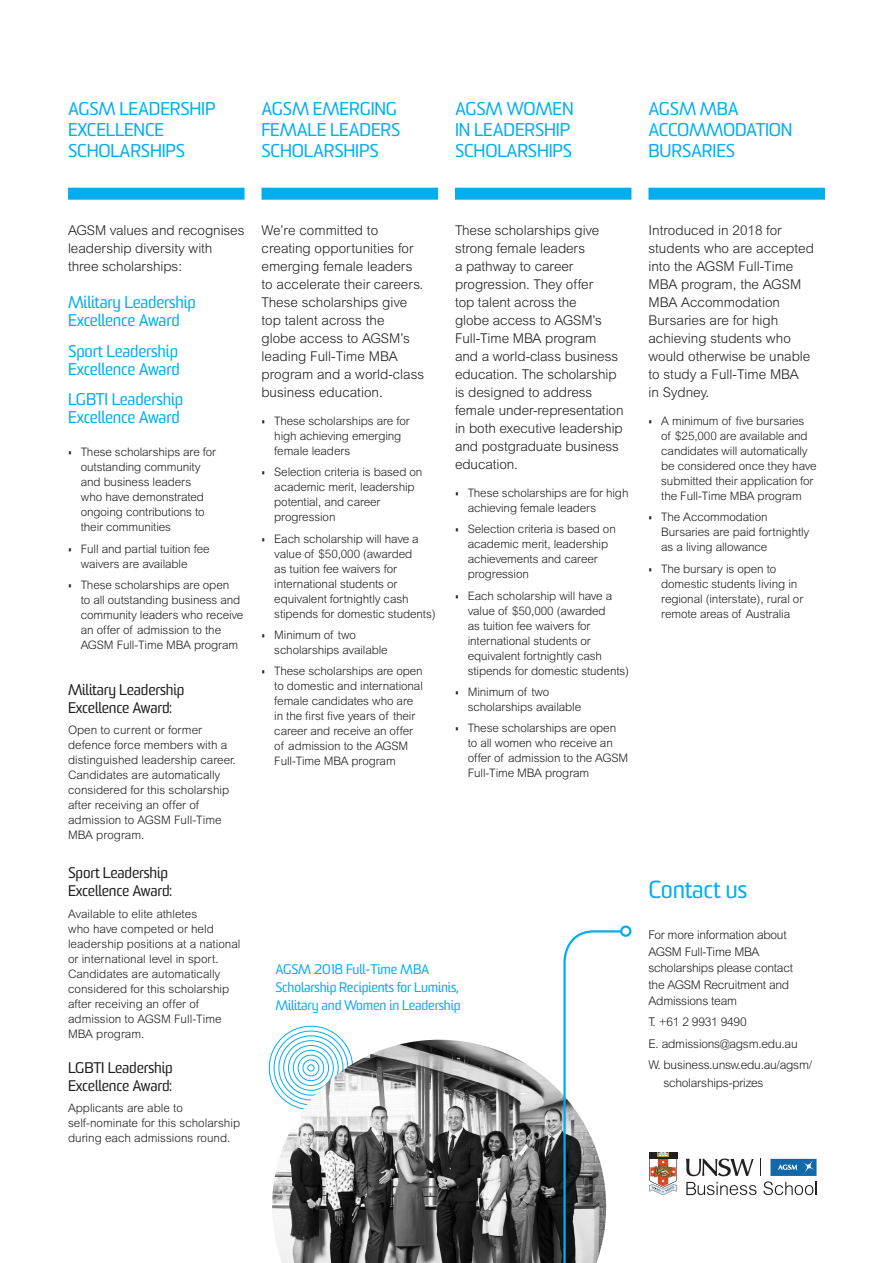
<style>
.page{position:relative;width:893px;height:1263px;background:#fff}
.page>*{position:absolute;margin:0;border:0;box-sizing:border-box;transform-origin:0 0}
.t1{font:24px "Sommet";letter-spacing:-.01em;color:#00aeef}
.Subheading_Small{font:18px/21px "Sommet";letter-spacing:-.01em;color:#00aeef}
.Subheading_Small-2{font:16.5px/18px "Sommet";letter-spacing:-.01em;color:#00aeef}
.Subheading_Small-3{font:15px/18px "Sommet";letter-spacing:-.01em;color:#231f20}
._2_Body{font:300 13.5px/18px "Arial MT Std";letter-spacing:-.005em;color:#231f20}
.Subheading_Small-4{font:13.5px/18px "Sommet";letter-spacing:-.01em;color:#00aeef}
.t2{font:300 12px/16.5px "Arial MT Std";letter-spacing:-.02em;color:#231f20}
.Subheading_Small-5{font:300 11.7px/15px "Arial MT Std";letter-spacing:-.01em;color:#231f20}
.s1{font-family:"Sommet"}
</style>
<div class="page">
<svg style="left:269px;top:1025px;width:74px;height:59px"></svg>
<img style="left:272px;top:1040px;width:290px;height:223px">
<div style="left:68px;top:188px;width:176px;height:12px;background:#00aeef"></div>
<div style="left:261px;top:188px;width:177px;height:12px;background:#00aeef"></div>
<div style="left:455px;top:188px;width:176px;height:12px;background:#00aeef"></div>
<div style="left:648px;top:188px;width:177px;height:12px;background:#00aeef"></div>
<svg style="left:562px;top:929px;width:70px;height:334px"></svg>
<svg style="left:649px;top:1152px;width:28px;height:43px"></svg>
<svg style="left:686px;top:1158px;width:130px;height:37px"></svg>
<div style="left:621px;top:926px;width:9px;height:10px;background:#fff;border-radius:50%"></div>
<div style="left:620px;top:925px;width:11px;height:12px;border:2px solid #00aeef;border-radius:50%"></div>
<p class="Subheading_Small" style="left:68px;top:100px;width:149px">AGSM LEADERSHIP<br>EXCELLENCE<br>SCHOLARSHIPS</p>
<p class="Subheading_Small" style="left:261px;top:100px;width:140px">AGSM EMERGING<br>FEMALE LEADERS<br>SCHOLARSHIPS</p>
<p class="Subheading_Small" style="left:455px;top:100px;width:120px">AGSM WOMEN<br>IN LEADERSHIP<br>SCHOLARSHIPS</p>
<p class="Subheading_Small" style="left:648px;top:100px;width:146px">AGSM MBA<br>ACCOMMODATION<br>BURSARIES</p>
<p class="_2_Body" style="left:68px;top:221px;width:178px">AGSM values and recognises leadership diversity with three scholarships:</p>
<p class="Subheading_Small-2" style="left:68px;top:294px;width:129px">Military Leadership<br>Excellence Award</p>
<p class="Subheading_Small-2" style="left:68px;top:343px;width:113px">Sport Leadership<br>Excellence Award</p>
<p class="Subheading_Small-2" style="left:68px;top:391px;width:117px">LGBTI Leadership<br>Excellence Award</p>
<p class="Subheading_Small-5" style="left:81px;top:445px;width:137px;text-indent:-13px"><span class="s1">•</span> These scholarships are for outstanding community and business leaders<br>who have demonstrated ongoing contributions to their communities</p>
<p class="Subheading_Small-5" style="left:81px;top:541px;width:130px;text-indent:-13px"><span class="s1">•</span> Full and partial tuition fee waivers are available</p>
<p class="Subheading_Small-5" style="left:81px;top:577px;width:164px;text-indent:-13px"><span class="s1">•</span> These scholarships are open<br>to all outstanding business and community leaders who receive an offer of admission to the<br>AGSM Full‑Time MBA program</p>
<p class="Subheading_Small-3" style="left:68px;top:681px;width:118px">Military Leadership<br>Excellence Award:</p>
<p class="Subheading_Small-5" style="left:68px;top:722px;width:169px">Open to current or former defence force members with a distinguished leadership career.<br>Candidates are automatically considered for this scholarship after receiving an offer of admission to AGSM Full-Time<br>MBA program.</p>
<p class="Subheading_Small-3" style="left:68px;top:865px;width:105px">Sport Leadership<br>Excellence Award:</p>
<p class="Subheading_Small-5" style="left:68px;top:906px;width:174px">Available to elite athletes<br>who have competed or held leadership positions at a national or international level in sport.<br>Candidates are automatically considered for this scholarship after receiving an offer of admission to AGSM Full-Time<br>MBA program.</p>
<p class="Subheading_Small-3" style="left:68px;top:1059px;width:106px">LGBTI Leadership<br>Excellence Award:</p>
<p class="Subheading_Small-5" style="left:68px;top:1100px;width:174px">Applicants are able to self‑nominate for this scholarship during each admissions round.</p>
<p class="_2_Body" style="left:261px;top:221px;width:164px">We’re committed to creating opportunities for emerging female leaders to accelerate their careers.<br>These scholarships give top talent across the<br>globe access to AGSM’s leading Full-Time MBA program and a world-class business education.</p>
<p class="Subheading_Small-5" style="left:274px;top:413px;width:137px;text-indent:-13px"><span class="s1">•</span> These scholarships are for high achieving emerging female leaders</p>
<p class="Subheading_Small-5" style="left:274px;top:465px;width:150px;text-indent:-13px"><span class="s1">•</span> Selection criteria is based on academic merit, leadership potential, and career progression</p>
<p class="Subheading_Small-5" style="left:274px;top:531px;width:163px;text-indent:-13px"><span class="s1">•</span> Each scholarship will have a value of $50,000 (awarded<br>as tuition fee waivers for international students or equivalent fortnightly cash stipends for domestic students)</p>
<p class="Subheading_Small-5" style="left:274px;top:627px;width:115px;text-indent:-13px"><span class="s1">•</span> Minimum of two scholarships available</p>
<p class="Subheading_Small-5" style="left:274px;top:664px;width:150px;text-indent:-13px"><span class="s1">•</span> These scholarships are open to domestic and international female candidates who are in the first five years of their career and receive an offer of admission to the AGSM<br>Full‑Time MBA program</p>
<p class="_2_Body" style="left:455px;top:221px;width:170px">These scholarships give strong female leaders<br>a pathway to career progression. They offer<br>top talent across the<br>globe access to AGSM’s<br>Full‑Time MBA program<br>and a world‑class business education. The scholarship is designed to address female under‑representation in both executive leadership and postgraduate business education.</p>
<p class="Subheading_Small-5" style="left:468px;top:485px;width:162px;text-indent:-13px"><span class="s1">•</span> These scholarships are for high achieving female leaders</p>
<p class="Subheading_Small-5" style="left:468px;top:522px;width:150px;text-indent:-13px"><span class="s1">•</span> Selection criteria is based on academic merit, leadership achievements and career progression</p>
<p class="Subheading_Small-5" style="left:468px;top:588px;width:163px;text-indent:-13px"><span class="s1">•</span> Each scholarship will have a value of $50,000 (awarded<br>as tuition fee waivers for international students or equivalent fortnightly cash stipends for domestic students)</p>
<p class="Subheading_Small-5" style="left:468px;top:684px;width:115px;text-indent:-13px"><span class="s1">•</span> Minimum of two scholarships available</p>
<p class="Subheading_Small-5" style="left:468px;top:721px;width:162px;text-indent:-13px"><span class="s1">•</span> These scholarships are open to all women who receive an offer of admission to the AGSM<br>Full‑Time MBA program</p>
<p class="Subheading_Small-4" style="left:275px;top:961px;width:155px">AGSM 2018 Full-Time MBA</p>
<p class="Subheading_Small-4" style="left:275px;top:979px;width:187px">Scholarship Recipients for Luminis,<br>Military and Women in Leadership</p>
<p class="_2_Body" style="left:648px;top:221px;width:167px">Introduced in 2018 for students who are accepted into the AGSM Full-Time<br>MBA program, the AGSM<br>MBA Accommodation<br>Bursaries are for high achieving students who would otherwise be unable to study a Full-Time MBA<br>in Sydney.</p>
<p class="Subheading_Small-5" style="left:661px;top:413px;width:157px;text-indent:-13px"><span class="s1">•</span> A minimum of five bursaries of $25,000 are available and candidates will automatically be considered once they have submitted their application for the Full-Time MBA program</p>
<p class="Subheading_Small-5" style="left:661px;top:510px;width:150px;text-indent:-13px"><span class="s1">•</span> The Accommodation<br>Bursaries are paid fortnightly as a living allowance</p>
<p class="Subheading_Small-5" style="left:661px;top:561px;width:143px;text-indent:-13px"><span class="s1">•</span> The bursary is open to domestic students living in regional (interstate), rural or remote areas of Australia</p>
<p class="t1" style="left:648px;top:874px;width:100px">Contact us</p>
<p class="t2" style="left:648px;top:926px;width:146px">For more information about<br>AGSM Full-Time MBA scholarships please contact the AGSM Recruitment and<br>Admissions team</p>
<p class="t2" style="left:648px;top:1013px;width:100px">T. +61 2 9931 9490</p>
<p class="t2" style="left:648px;top:1035px;width:151px">E. admissions@agsm.edu.au</p>
<p class="t2" style="left:663px;top:1055px;width:150px;line-height:18px;text-indent:-15px">W. business.unsw.edu.au/agsm/ scholarships-prizes</p>
</div>
